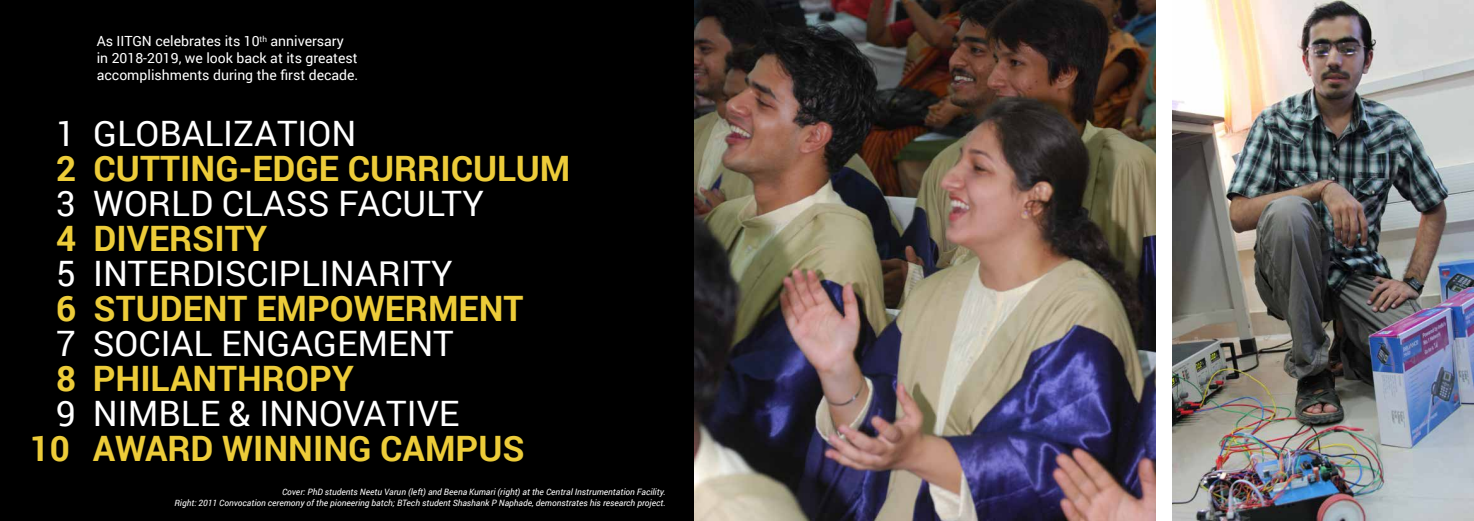
<style>
.page{position:relative;width:1474px;height:521px;background:#fff}
.page>*{position:absolute;margin:0;border:0;box-sizing:border-box;transform-origin:0 0}
.t1{font:35px "Roboto";color:#fff}
.t2{font:700 35px "Roboto";color:#edcc39}
.t3{font:14px/16.8px "Roboto";color:#fff}
.t4{font:italic 8.75px/10.5px "Roboto";color:#fff;text-align:right}
</style>
<div class="page">
<div style="left:0;top:0;width:694px;height:521px;background:#000"></div>
<img style="left:694px;top:0;width:461px;height:521px">
<img style="left:1172px;top:0;width:301px;height:521px">
<h2 class="t3" style="left:97px;top:32px;width:263px">As IITGN celebrates its 10<sup>th</sup> anniversary in 2018-2019, we look back at its greatest accomplishments during the first decade.</h2>
<h1 class="t1" style="left:56px;top:109px;width:302px">1 GLOBALIZATION</h1>
<h1 class="t2" style="left:56px;top:144px;width:516px">2 CUTTING-EDGE CURRICULUM</h1>
<h1 class="t1" style="left:56px;top:179px;width:429px">3 WORLD CLASS FACULTY</h1>
<h1 class="t2" style="left:56px;top:214px;width:213px">4 DIVERSITY</h1>
<h1 class="t1" style="left:56px;top:249px;width:398px">5 INTERDISCIPLINARITY</h1>
<h1 class="t2" style="left:56px;top:284px;width:469px">6 STUDENT EMPOWERMENT</h1>
<h1 class="t1" style="left:56px;top:319px;width:399px">7 SOCIAL ENGAGEMENT</h1>
<h1 class="t2" style="left:56px;top:354px;width:299px">8 PHILANTHROPY</h1>
<h1 class="t1" style="left:56px;top:389px;width:405px">9 NIMBLE &amp; INNOVATIVE</h1>
<h1 class="t2" style="left:30px;top:424px;width:496px">10 AWARD WINNING CAMPUS</h1>
<p class="t4" style="left:174px;top:486px;width:492px">Cover: PhD students Neetu Varun (left) and Beena Kumari (right) at the Central Instrumentation Facility.<br>Right: 2011 Convocation ceremony of the pioneering batch; BTech student Shashank P Naphade, demonstrates his research project.</p>
</div>
